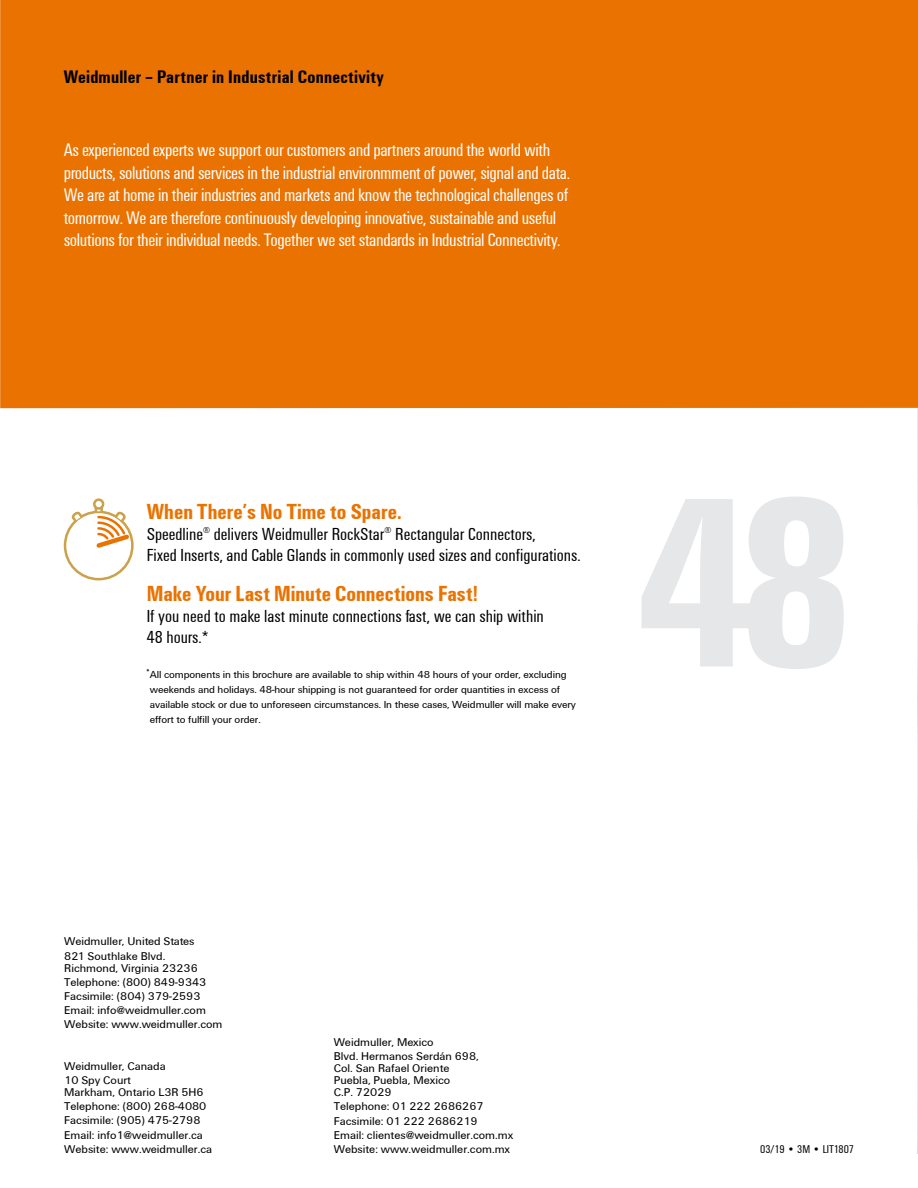
<style>
.page{position:relative;width:918px;height:1188px;background:#fff}
.page>*{position:absolute;margin:0;border:0;box-sizing:border-box;transform-origin:0 0}
.t1{font:700 22.5px "Weidmueller Condensed";color:#ea7200}
.t2{font:18.75px/22.5px "Weidmueller Condensed";letter-spacing:-.02em;color:#fff}
.t3{font:700 18.75px "Weidmueller Condensed";letter-spacing:.01em;color:#000}
.t4{font:18px/21px "Weidmueller Condensed";color:#000}
.t5{font:11.7px/14.1px "Weidmueller";color:#000}
.t6{font:11.7px "Weidmueller Condensed";color:#000}
.t7{font:10.5px/15px "Weidmueller";letter-spacing:-.01em;color:#000}
</style>
<div class="page">
<img style="left:917px;top:408px;width:1px;height:677px">
<div style="left:0;top:0;width:918px;height:408px;background:#ea7200"></div>
<svg style="left:917px;top:1085px;width:1px;height:69px"></svg>
<div style="left:64px;top:511px;width:70px;height:69px;border:3px solid #cba24b;border-radius:50%"></div>
<svg style="left:71px;top:511px;width:14px;height:13px"></svg>
<div style="left:93px;top:498px;width:11px;height:12px;border:3px solid #cba24b;border-radius:50%"></div>
<svg style="left:93px;top:501px;width:39px;height:50px"></svg>
<svg style="left:642px;top:497px;width:202px;height:172px"></svg>
<h2 class="t3" style="left:64px;top:63px;width:322px">Weidmuller – Partner in Industrial Connectivity</h2>
<p class="t2" style="left:64px;top:138px;width:508px">As experienced experts we support our customers and partners around the world with products, solutions and services in the industrial environmment of power, signal and data.<br>We are at home in their industries and markets and know the technological challenges of tomorrow. We are therefore continuously developing innovative, sustainable and useful solutions for their individual needs. Together we set standards in Industrial Connectivity.</p>
<h1 class="t1" style="left:147px;top:495px;width:256px">When There’s No Time to Spare.</h1>
<h3 class="t4" style="left:147px;top:523px;width:436px">Speedline<sup>®</sup> delivers Weidmuller RockStar<sup>®</sup> Rectangular Connectors,<br>Fixed Inserts, and Cable Glands in commonly used sizes and configurations.</h3>
<h1 class="t1" style="left:147px;top:578px;width:333px">Make Your Last Minute Connections Fast!</h1>
<h3 class="t4" style="left:147px;top:605px;width:399px">If you need to make last minute connections fast, we can ship within<br>48 hours.*</h3>
<p class="t7" style="left:150px;top:667px;width:428px;text-indent:-4px">*All components in this brochure are available to ship within 48 hours of your order, excluding weekends and holidays. 48-hour shipping is not guaranteed for order quantities in excess of available stock or due to unforeseen circumstances. In these cases, Weidmuller will make every effort to fulfill your order.</p>
<p class="t5" style="left:64px;top:934px;width:132px">Weidmuller, United States<br>821 Southlake Blvd.</p>
<p class="t5" style="left:64px;top:960px;width:160px">Richmond, Virginia 23236<br>Telephone: (800) 849-9343<br>Facsimile: (804) 379-2593<br>Email: info@weidmuller.com<br>Website: www.weidmuller.com</p>
<p class="t5" style="left:64px;top:1059px;width:103px">Weidmuller, Canada<br>10 Spy Court</p>
<p class="t5" style="left:64px;top:1085px;width:149px">Markham, Ontario L3R 5H6<br>Telephone: (800) 268-4080<br>Facsimile: (905) 475-2798<br>Email: info1@weidmuller.ca<br>Website: www.weidmuller.ca</p>
<p class="t5" style="left:334px;top:1035px;width:147px">Weidmuller, Mexico<br>Blvd. Hermanos Serdán 698,</p>
<p class="t5" style="left:334px;top:1062px;width:118px;line-height:12px;text-align:justify">Col. San Rafael Oriente Puebla, Puebla, Mexico C.P. 72029</p>
<p class="t5" style="left:334px;top:1099px;width:181px">Telephone: 01 222 2686267<br>Facsimile: 01 222 2686219<br>Email: clientes@weidmuller.com.mx<br>Website: www.weidmuller.com.mx</p>
<p class="t6" style="left:760px;top:1142px;width:95px">03/19 • 3M • LIT1807</p>
</div>
